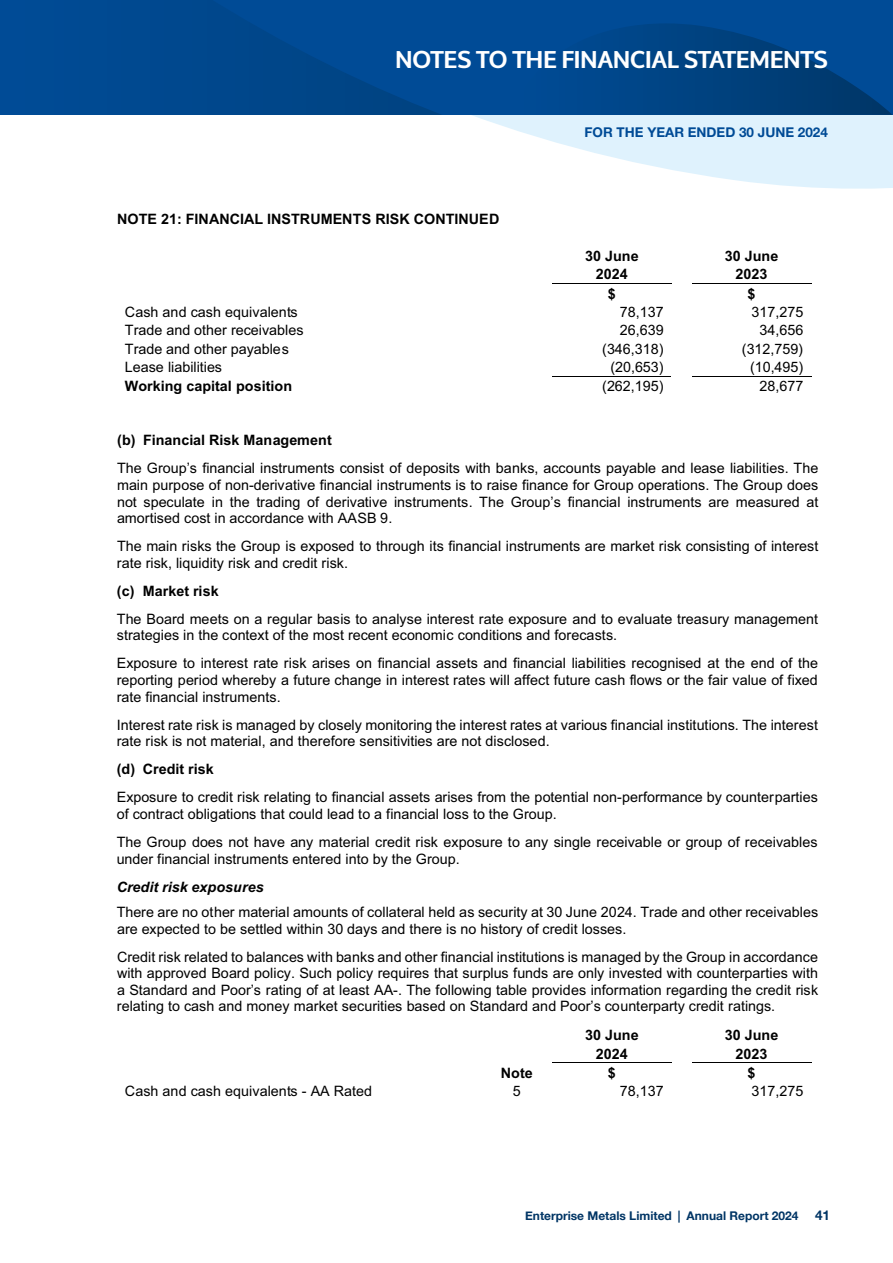
<style>
.page{position:relative;width:893px;height:1263px;background:#fff}
.page>*{position:absolute;margin:0;border:0;box-sizing:border-box;transform-origin:0 0}
.t1{font:700 24px "Oxygen";letter-spacing:.005em;color:#fff}
.t2{font:14.4px/16.6px "Arial";color:#000}
.t3{font:700 14.4px "Arial";color:#000}
.t4{font:italic 700 14.4px "Arial";color:#000}
.t5{font:700 13.5px "Helvetica Neue LT Pro";color:#004b96}
.t6{font:700 12px "Helvetica Neue";color:#003565}
.s1{font-size:13.5px}
</style>
<div class="page">
<svg style="left:472px;top:115px;width:421px;height:74px;fill:#dff2fd"></svg>
<div style="left:0;top:0;width:893px;height:115px;background:#004b94"></div>
<svg style="left:235px;top:14px;width:206px;height:101px"></svg>
<svg style="left:613px;top:23px;width:279px;height:92px"></svg>
<hr style="left:552px;top:284px;width:120px;height:1px;background:#000">
<hr style="left:692px;top:284px;width:119px;height:1px;background:#000">
<hr style="left:552px;top:376px;width:120px;height:1px;background:#000">
<hr style="left:692px;top:376px;width:119px;height:1px;background:#000">
<hr style="left:552px;top:1063px;width:120px;height:1px;background:#000">
<hr style="left:692px;top:1063px;width:119px;height:1px;background:#000">
<h1 class="t1" style="left:395px;top:44px;width:434px">NOTES TO THE FINANCIAL STATEMENTS</h1>
<p class="t3" style="left:117px;top:209px;width:384px">NOTE 21: FINANCIAL INSTRUMENTS RISK CONTINUED</p>
<p class="t5" style="left:585px;top:124px;width:245px">FOR THE YEAR ENDED 30 JUNE 2024</p>
<p class="t3" style="left:585px;top:246px;width:55px">30 June</p>
<p class="t3" style="left:725px;top:246px;width:55px">30 June</p>
<p class="t3" style="left:596px;top:264px;width:33px">2024</p>
<p class="t3" style="left:735px;top:264px;width:33px">2023</p>
<p class="t3" style="left:608px;top:283px;width:9px">$</p>
<p class="t3" style="left:748px;top:283px;width:9px">$</p>
<p class="t2" style="left:125px;top:303px;width:174px">Cash and cash equivalents</p>
<p class="t2" style="left:620px;top:303px;width:45px">78,137</p>
<p class="t2" style="left:752px;top:303px;width:53px">317,275</p>
<p class="t2" style="left:125px;top:322px;width:180px">Trade and other receivables</p>
<p class="t2" style="left:620px;top:322px;width:45px">26,639</p>
<p class="t2" style="left:759px;top:322px;width:45px">34,656</p>
<p class="t2" style="left:125px;top:340px;width:165px">Trade and other payables</p>
<p class="t2" style="left:602px;top:340px;width:63px">(346,318)</p>
<p class="t2" style="left:742px;top:340px;width:63px">(312,759)</p>
<p class="t2" style="left:125px;top:359px;width:99px">Lease liabilities</p>
<p class="t2" style="left:610px;top:359px;width:55px">(20,653)</p>
<p class="t2" style="left:750px;top:359px;width:55px">(10,495)</p>
<p class="t3" style="left:125px;top:376px;width:169px">Working capital position</p>
<p class="t2" style="left:602px;top:378px;width:63px">(262,195)</p>
<p class="t2" style="left:759px;top:378px;width:45px">28,677</p>
<p class="t3" style="left:117px;top:430px;width:216px">(b) Financial Risk Management</p>
<p class="t2" style="left:117px;top:460px;width:703px;text-align:justify">The Group’s financial instruments consist of deposits with banks, accounts payable and lease liabilities. The main purpose of non-derivative financial instruments is to raise finance for Group operations. The Group does not speculate in the trading of derivative instruments. The Group’s financial instruments are measured at amortised cost in accordance with AASB 9.</p>
<p class="t2" style="left:117px;top:538px;width:703px">The main risks the Group is exposed to through its financial instruments are market risk consisting of interest rate risk, liquidity risk and credit risk.</p>
<p class="t3" style="left:117px;top:581px;width:103px">(c) Market risk</p>
<p class="t2" style="left:117px;top:610px;width:703px">The Board meets on a regular basis to analyse interest rate exposure and to evaluate treasury management strategies in the context of the most recent economic conditions and forecasts.</p>
<p class="t2" style="left:117px;top:655px;width:703px;text-align:justify">Exposure to interest rate risk arises on financial assets and financial liabilities recognised at the end of the reporting period whereby a future change in interest rates will affect future cash flows or the fair value of fixed rate financial instruments.</p>
<p class="t2" style="left:117px;top:716px;width:703px">Interest rate risk is managed by closely monitoring the interest rates at various financial institutions. The interest rate risk is not material, and therefore sensitivities are not disclosed.</p>
<p class="t3" style="left:117px;top:759px;width:98px">(d) Credit risk</p>
<p class="t2" style="left:117px;top:789px;width:703px">Exposure to credit risk relating to financial assets arises from the potential non-performance by counterparties of contract obligations that could lead to a financial loss to the Group.</p>
<p class="t2" style="left:117px;top:834px;width:702px">The Group does not have any material credit risk exposure to any single receivable or group of receivables under financial instruments entered into by the Group.</p>
<p class="t4" style="left:117px;top:877px;width:149px">Credit risk exposures</p>
<p class="t2" style="left:117px;top:903px;width:703px">There are no other material amounts of collateral held as security at 30 June 2024. Trade and other receivables are expected to be settled within 30 days and there is no history of credit losses.</p>
<p class="t2" style="left:117px;top:948px;width:703px;text-align:justify">Credit risk related to balances with banks and other financial institutions is managed by the Group in accordance with approved Board policy. Such policy requires that surplus funds are only invested with counterparties with a Standard and Poor’s rating of at least AA-. The following table provides information regarding the credit risk relating to cash and money market securities based on Standard and Poor’s counterparty credit ratings.</p>
<p class="t3" style="left:585px;top:1025px;width:55px">30 June</p>
<p class="t3" style="left:725px;top:1025px;width:55px">30 June</p>
<p class="t3" style="left:596px;top:1043px;width:33px">2024</p>
<p class="t3" style="left:735px;top:1043px;width:33px">2023</p>
<p class="t3" style="left:501px;top:1062px;width:33px">Note</p>
<p class="t3" style="left:608px;top:1062px;width:9px">$</p>
<p class="t3" style="left:748px;top:1062px;width:9px">$</p>
<p class="t2" style="left:125px;top:1082px;width:249px">Cash and cash equivalents - AA Rated</p>
<p class="t2" style="left:513px;top:1082px;width:9px">5</p>
<p class="t2" style="left:620px;top:1082px;width:45px">78,137</p>
<p class="t2" style="left:752px;top:1082px;width:53px">317,275</p>
<p class="t6" style="left:525px;top:1206px;width:307px">Enterprise Metals Limited | Annual Report 2024 <span class="s1">41</span></p>
</div>
